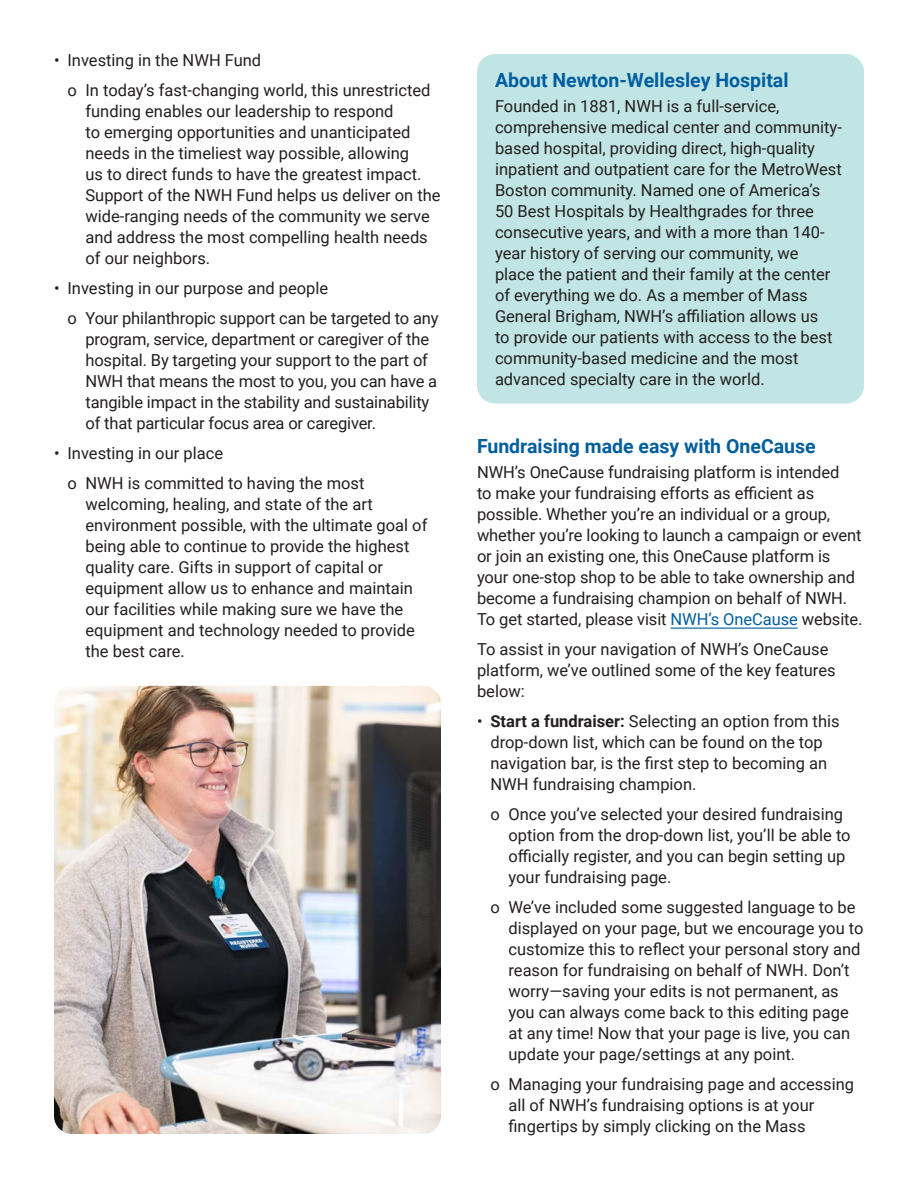
<style>
.page{position:relative;width:918px;height:1188px;background:#fff}
.page>*{position:absolute;margin:0;border:0;box-sizing:border-box;transform-origin:0 0}
.Subheader{font:700 19.5px "Roboto";color:#005e9e}
.Bullets_2{font:16.5px/21px "Roboto";color:#231f20}
.Text{font:16.5px/21px "Roboto";color:#231f20}
.Bullets{font:16.5px/21px "Roboto";color:#231f20}
.s1{color:#005e9e}
.s2{font-weight:700}
</style>
<div class="page">
<div style="left:477px;top:54px;width:387px;height:350px;background:#c1e5e5;border-radius:18px"></div>
<hr style="left:671px;top:628px;width:127px;height:1px;background:#005e9e">
<img style="left:54px;top:686px;width:387px;height:448px">
<p class="Bullets" style="left:54px;top:49px;width:209px">• Investing in the NWH Fund</p>
<p class="Bullets_2" style="left:86px;top:79px;width:357px;text-indent:-18px">o In today’s fast-changing world, this unrestricted funding enables our leadership to respond<br>to emerging opportunities and unanticipated needs in the timeliest way possible, allowing<br>us to direct funds to have the greatest impact.<br>Support of the NWH Fund helps us deliver on the wide-ranging needs of the community we serve and address the most compelling health needs of our neighbors.</p>
<p class="Bullets" style="left:54px;top:277px;width:276px">• Investing in our purpose and people</p>
<p class="Bullets_2" style="left:86px;top:307px;width:355px;text-indent:-18px">o Your philanthropic support can be targeted to any program, service, department or caregiver of the hospital. By targeting your support to the part of NWH that means the most to you, you can have a tangible impact in the stability and sustainability of that particular focus area or caregiver.</p>
<p class="Bullets" style="left:54px;top:442px;width:171px">• Investing in our place</p>
<p class="Bullets_2" style="left:86px;top:472px;width:343px;text-indent:-18px">o NWH is committed to having the most welcoming, healing, and state of the art environment possible, with the ultimate goal of being able to continue to provide the highest quality care. Gifts in support of capital or equipment allow us to enhance and maintain our facilities while making sure we have the equipment and technology needed to provide the best care.</p>
<p class="Subheader" style="left:495px;top:66px;width:295px">About Newton-Wellesley Hospital</p>
<p class="Text" style="left:495px;top:95px;width:349px">Founded in 1881, NWH is a full-service, comprehensive medical center and community&shy;based hospital, providing direct, high-quality inpatient and outpatient care for the MetroWest Boston community. Named one of America’s 50 Best Hospitals by Healthgrades for three consecutive years, and with a more than 140- year history of serving our community, we place the patient and their family at the center of everything we do. As a member of Mass General Brigham, NWH’s affiliation allows us<br>to provide our patients with access to the best community-based medicine and the most advanced specialty care in the world.</p>
<p class="Subheader" style="left:477px;top:432px;width:340px">Fundraising made easy with OneCause</p>
<p class="Text" style="left:477px;top:461px;width:387px">NWH’s OneCause fundraising platform is intended<br>to make your fundraising efforts as efficient as possible. Whether you’re an individual or a group, whether you’re looking to launch a campaign or event or join an existing one, this OneCause platform is your one-stop shop to be able to take ownership and become a fundraising champion on behalf of NWH.<br>To get started, please visit <span class="s1">NWH’s OneCause</span> website.</p>
<p class="Text" style="left:477px;top:638px;width:360px">To assist in your navigation of NWH’s OneCause platform, we’ve outlined some of the key features below:</p>
<p class="Bullets" style="left:490px;top:710px;width:351px;text-indent:-14px">• <span class="s2">Start a fundraiser:</span> Selecting an option from this drop-down list, which can be found on the top navigation bar, is the first step to becoming an NWH fundraising champion.</p>
<p class="Bullets_2" style="left:508px;top:803px;width:344px;text-indent:-18px">o Once you’ve selected your desired fundraising option from the drop-down list, you’ll be able to officially register, and you can begin setting up your fundraising page.</p>
<p class="Bullets_2" style="left:508px;top:896px;width:357px;text-indent:-18px">o We’ve included some suggested language to be displayed on your page, but we encourage you to customize this to reflect your personal story and reason for fundraising on behalf of NWH. Don’t worry—saving your edits is not permanent, as you can always come back to this editing page at any time! Now that your page is live, you can update your page/settings at any point.</p>
<p class="Bullets_2" style="left:508px;top:1073px;width:347px;text-indent:-18px">o Managing your fundraising page and accessing all of NWH’s fundraising options is at your fingertips by simply clicking on the Mass</p>
</div>
